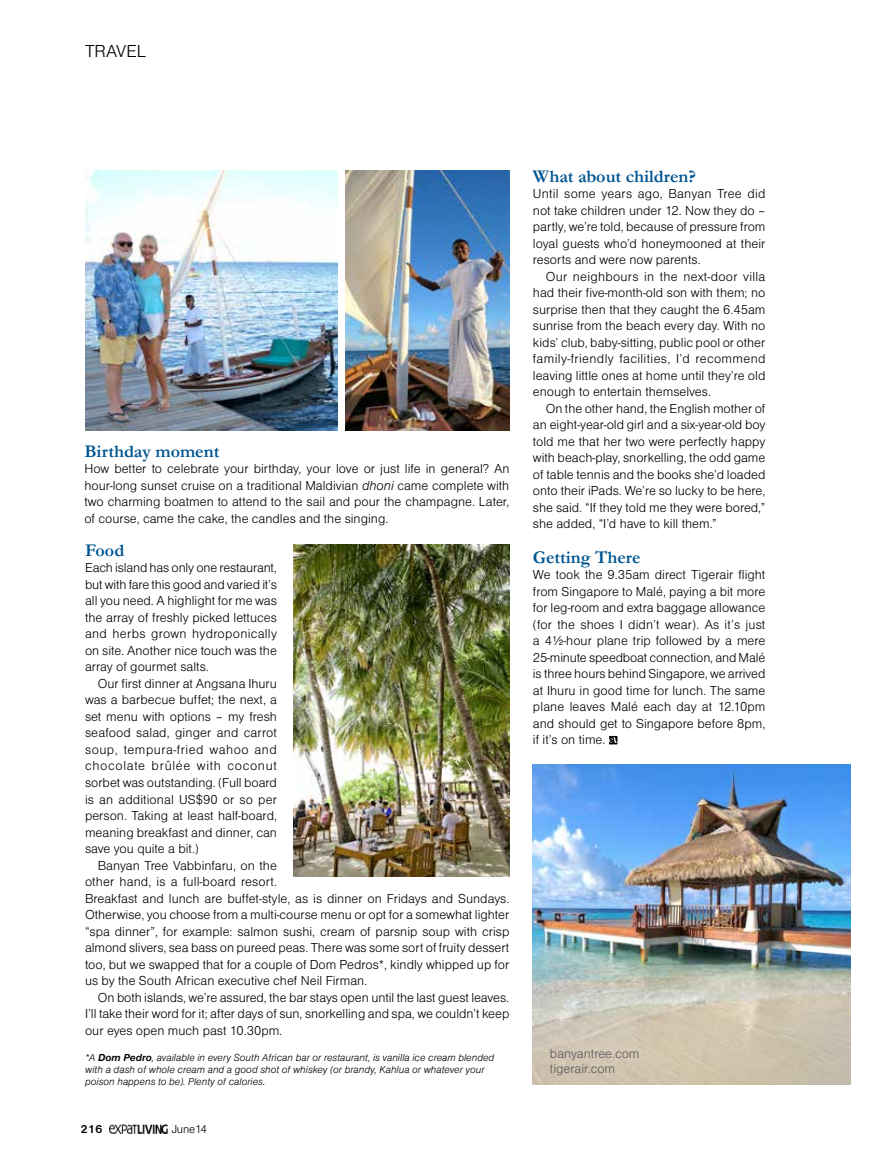
<style>
.page{position:relative;width:893px;height:1170px;background:#fff}
.page>*{position:absolute;margin:0;border:0;box-sizing:border-box;transform-origin:0 0}
.t1{font:700 18px "Garamond";color:#005591}
.t2{font:300 18px "Nimbus Sans D";color:#000}
.t3{font:300 13.5px/16.5px "Nimbus Sans D";color:#000;text-align:justify}
.t4{font:300 13.5px/15px "Nimbus Sans D";color:#58595b}
.t5{font:300 12px "Nimbus Sans D";letter-spacing:-.02em;color:#000}
.t6{font:700 12px "Nimbus Sans D";color:#000}
.t7{font:italic 300 10.5px/12px "Nimbus Sans D";color:#000}
.s1{font-style:italic}
.s2{font-weight:700}
</style>
<div class="page">
<img style="left:110px;top:1124px;width:58px;height:9px">
<img style="left:533px;top:764px;width:317px;height:320px">
<svg style="left:609px;top:736px;width:9px;height:8px"></svg>
<img style="left:85px;top:170px;width:253px;height:260px">
<img style="left:345px;top:170px;width:164px;height:260px">
<img style="left:294px;top:544px;width:215px;height:332px">
<h1 class="t2" style="left:85px;top:41px;width:63px">TRAVEL</h1>
<h1 class="t1" style="left:84px;top:440px;width:136px">Birthday moment</h1>
<p class="t3" style="left:84px;top:460px;width:427px">How better to celebrate your birthday, your love or just life in general? An hour-long sunset cruise on a traditional Maldivian <span class="s1">dhoni</span> came complete with two charming boatmen to attend to the sail and pour the champagne. Later, of course, came the cake, the candles and the singing.</p>
<h1 class="t1" style="left:85px;top:539px;width:41px">Food</h1>
<p class="t3" style="left:85px;top:559px;width:193px">Each island has only one restaurant, but with fare this good and varied it’s all you need. A highlight for me was the array of freshly picked lettuces and herbs grown hydroponically on site. Another nice touch was the array of gourmet salts.</p>
<p class="t3" style="left:85px;top:675px;width:193px;text-indent:13px">Our first dinner at Angsana Ihuru was a barbecue buffet; the next, a set menu with options – my fresh seafood salad, ginger and carrot soup, tempura-fried wahoo and chocolate brûlée with coconut sorbet was outstanding. (Full board is an additional US$90 or so per person. Taking at least half-board, meaning breakfast and dinner, can save you quite a bit.)</p>
<p class="t3" style="left:85px;top:856px;width:426px;text-align:left;text-indent:13px">Banyan Tree Vabbinfaru, on the<br>other hand, is a full-board resort.<br>Breakfast and lunch are buffet-style, as is dinner on Fridays and Sundays.<br>Otherwise, you choose from a multi-course menu or opt for a somewhat lighter “spa dinner”, for example: salmon sushi, cream of parsnip soup with crisp almond slivers, sea bass on pureed peas. There was some sort of fruity dessert too, but we swapped that for a couple of Dom Pedros*, kindly whipped up for us by the South African executive chef Neil Firman.</p>
<p class="t3" style="left:85px;top:988px;width:426px;text-indent:13px">On both islands, we’re assured, the bar stays open until the last guest leaves.<br>I’ll take their word for it; after days of sun, snorkelling and spa, we couldn’t keep our eyes open much past 10.30pm.</p>
<p class="t7" style="left:85px;top:1050px;width:411px">*A <span class="s2">Dom Pedro</span>, available in every South African bar or restaurant, is vanilla ice cream blended with a dash of whole cream and a good shot of whiskey (or brandy, Kahlua or whatever your poison happens to be). Plenty of calories.</p>
<p class="t6" style="left:81px;top:1122px;width:24px">216</p>
<p class="t5" style="left:172px;top:1122px;width:37px">June14</p>
<h1 class="t1" style="left:533px;top:165px;width:165px">What about children?</h1>
<p class="t3" style="left:533px;top:185px;width:234px">Until some years ago, Banyan Tree did not take children under 12. Now they do – partly, we’re told, because of pressure from loyal guests who’d honeymooned at their resorts and were now parents.</p>
<p class="t3" style="left:533px;top:268px;width:234px;text-indent:13px">Our neighbours in the next-door villa had their five-month-old son with them; no surprise then that they caught the 6.45am sunrise from the beach every day. With no kids’ club, baby-sitting, public pool or other family-friendly facilities, I’d recommend leaving little ones at home until they’re old enough to entertain themselves.</p>
<p class="t3" style="left:533px;top:400px;width:234px;text-indent:13px">On the other hand, the English mother of an eight-year-old girl and a six-year-old boy told me that her two were perfectly happy with beach-play, snorkelling, the odd game of table tennis and the books she’d loaded onto their iPads. We’re so lucky to be here, she said. “If they told me they were bored,” she added, “I’d have to kill them.”</p>
<h1 class="t1" style="left:533px;top:546px;width:109px">Getting There</h1>
<p class="t3" style="left:533px;top:566px;width:234px">We took the 9.35am direct Tigerair flight from Singapore to Malé, paying a bit more for leg-room and extra baggage allowance (for the shoes I didn’t wear). As it’s just a 4½-hour plane trip followed by a mere 25-minute speedboat connection, and Malé is three hours behind Singapore, we arrived at Ihuru in good time for lunch. The same plane leaves Malé each day at 12.10pm and should get to Singapore before 8pm, if it’s on time.</p>
<p class="t4" style="left:550px;top:1045px;width:91px">banyantree.com tigerair.com</p>
</div>
